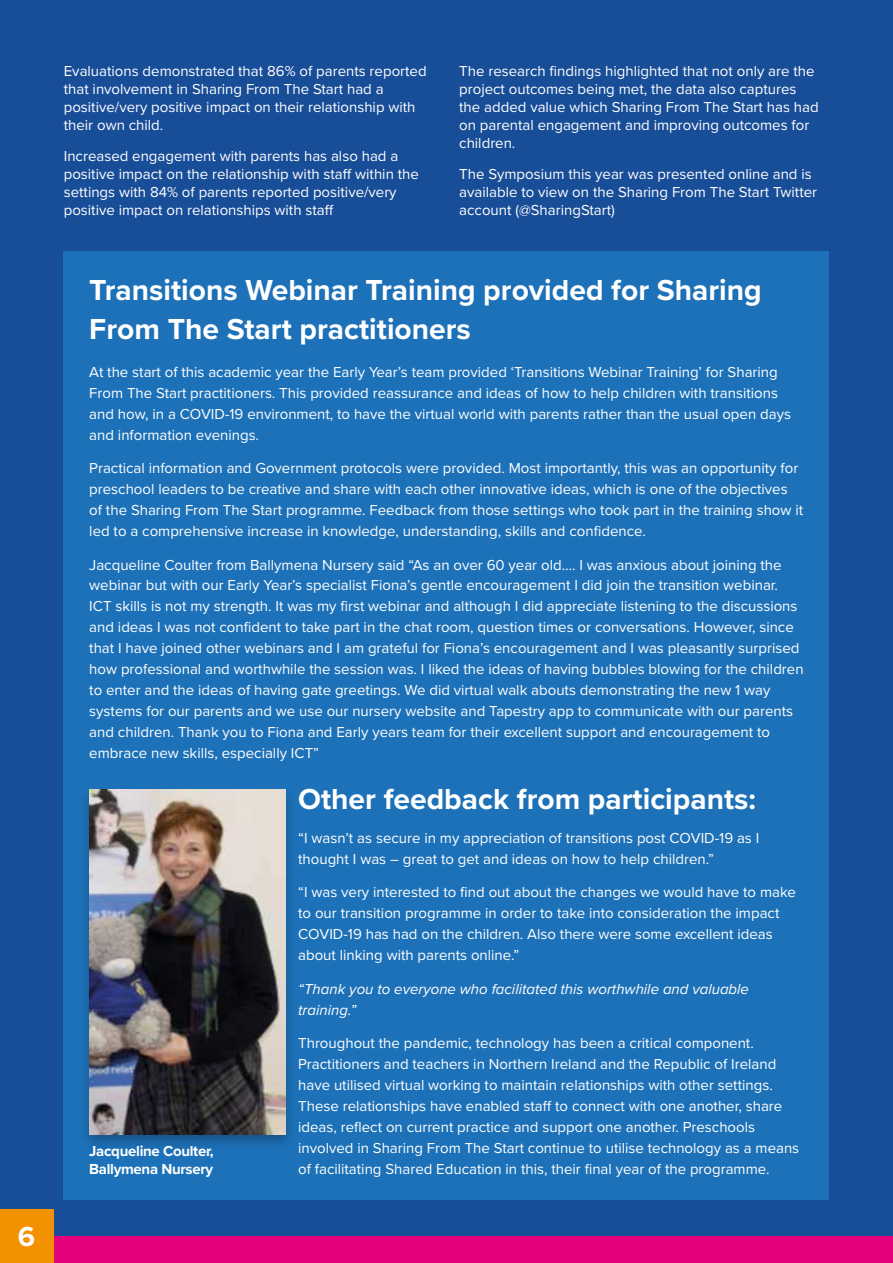
<style>
.page{position:relative;width:893px;height:1263px;background:#fff}
.page>*{position:absolute;margin:0;border:0;box-sizing:border-box;transform-origin:0 0}
.t1{font:700 30px/38.8px "Proxima Nova";color:#fff}
.t2{font:700 28.5px "Proxima Nova";color:#fff}
.t3{font:15px/20.9px "Proxima Nova";color:#fff}
.t4{font:italic 15px/20.9px "Proxima Nova";color:#fff}
.t5{font:700 15px/18px "Proxima Nova";letter-spacing:-.02em;color:#fff}
</style>
<div class="page">
<div style="left:0;top:0;width:893px;height:1236px;background:#184d98"></div>
<div style="left:0;top:1236px;width:893px;height:27px;background:#e6007d"></div>
<div style="left:0;top:1210px;width:53px;height:53px;background:#f39200"></div>
<div style="left:64px;top:251px;width:765px;height:948px;background:#1d71b8"></div>
<div style="left:79px;top:786px;width:217px;height:365px;background:#000;opacity:.25"></div>
<img style="left:89px;top:790px;width:196px;height:344px">
<h2 class="t2" style="left:18px;top:1215px;width:19px">6</h2>
<p class="t3" style="left:64px;top:61px;width:364px;line-height:18.1px">Evaluations demonstrated that 86% of parents reported that involvement in Sharing From The Start had a positive/very positive impact on their relationship with their own child.</p>
<p class="t3" style="left:64px;top:146px;width:357px;line-height:18.1px">Increased engagement with parents has also had a positive impact on the relationship with staff within the settings with 84% of parents reported positive/very positive impact on relationships with staff</p>
<p class="t3" style="left:459px;top:61px;width:361px;line-height:18.1px">The research findings highlighted that not only are the project outcomes being met, the data also captures the added value which Sharing From The Start has had on parental engagement and improving outcomes for children.</p>
<p class="t3" style="left:459px;top:164px;width:359px;line-height:18.1px">The Symposium this year was presented online and is available to view on the Sharing From The Start Twitter account (@SharingStart)</p>
<h1 class="t1" style="left:89px;top:270px;width:674px">Transitions Webinar Training provided for Sharing<br>From The Start practitioners</h1>
<p class="t3" style="left:89px;top:361px;width:703px">At the start of this academic year the Early Year’s team provided ‘Transitions Webinar Training’ for Sharing From The Start practitioners. This provided reassurance and ideas of how to help children with transitions and how, in a COVID-19 environment, to have the virtual world with parents rather than the usual open days and information evenings.</p>
<p class="t3" style="left:89px;top:457px;width:715px">Practical information and Government protocols were provided. Most importantly, this was an opportunity for preschool leaders to be creative and share with each other innovative ideas, which is one of the objectives of the Sharing From The Start programme. Feedback from those settings who took part in the training show it led to a comprehensive increase in knowledge, understanding, skills and confidence.</p>
<p class="t3" style="left:89px;top:553px;width:716px">Jacqueline Coulter from Ballymena Nursery said “As an over 60 year old…. I was anxious about joining the webinar but with our Early Year’s specialist Fiona’s gentle encouragement I did join the transition webinar.<br>ICT skills is not my strength. It was my first webinar and although I did appreciate listening to the discussions and ideas I was not confident to take part in the chat room, question times or conversations. However, since that I have joined other webinars and I am grateful for Fiona’s encouragement and I was pleasantly surprised how professional and worthwhile the session was. I liked the ideas of having bubbles blowing for the children to enter and the ideas of having gate greetings. We did virtual walk abouts demonstrating the new 1 way systems for our parents and we use our nursery website and Tapestry app to communicate with our parents and children. Thank you to Fiona and Early years team for their excellent support and encouragement to embrace new skills, especially ICT”</p>
<h1 class="t1" style="left:298px;top:779px;width:459px">Other feedback from participants:</h1>
<p class="t3" style="left:298px;top:827px;width:463px">“I wasn’t as secure in my appreciation of transitions post COVID-19 as I thought I was – great to get and ideas on how to help children.”</p>
<p class="t3" style="left:298px;top:881px;width:499px">“I was very interested to find out about the changes we would have to make to our transition programme in order to take into consideration the impact COVID-19 has had on the children. Also there were some excellent ideas about linking with parents online.”</p>
<p class="t4" style="left:298px;top:978px;width:452px">“Thank you to everyone who facilitated this worthwhile and valuable training.”</p>
<p class="t3" style="left:298px;top:1032px;width:503px">Throughout the pandemic, technology has been a critical component.<br>Practitioners and teachers in Northern Ireland and the Republic of Ireland have utilised virtual working to maintain relationships with other settings.<br>These relationships have enabled staff to connect with one another, share ideas, reflect on current practice and support one another. Preschools involved in Sharing From The Start continue to utilise technology as a means of facilitating Shared Education in this, their final year of the programme.</p>
<p class="t5" style="left:89px;top:1141px;width:126px">Jacqueline Coulter,<br>Ballymena Nursery</p>
</div>
